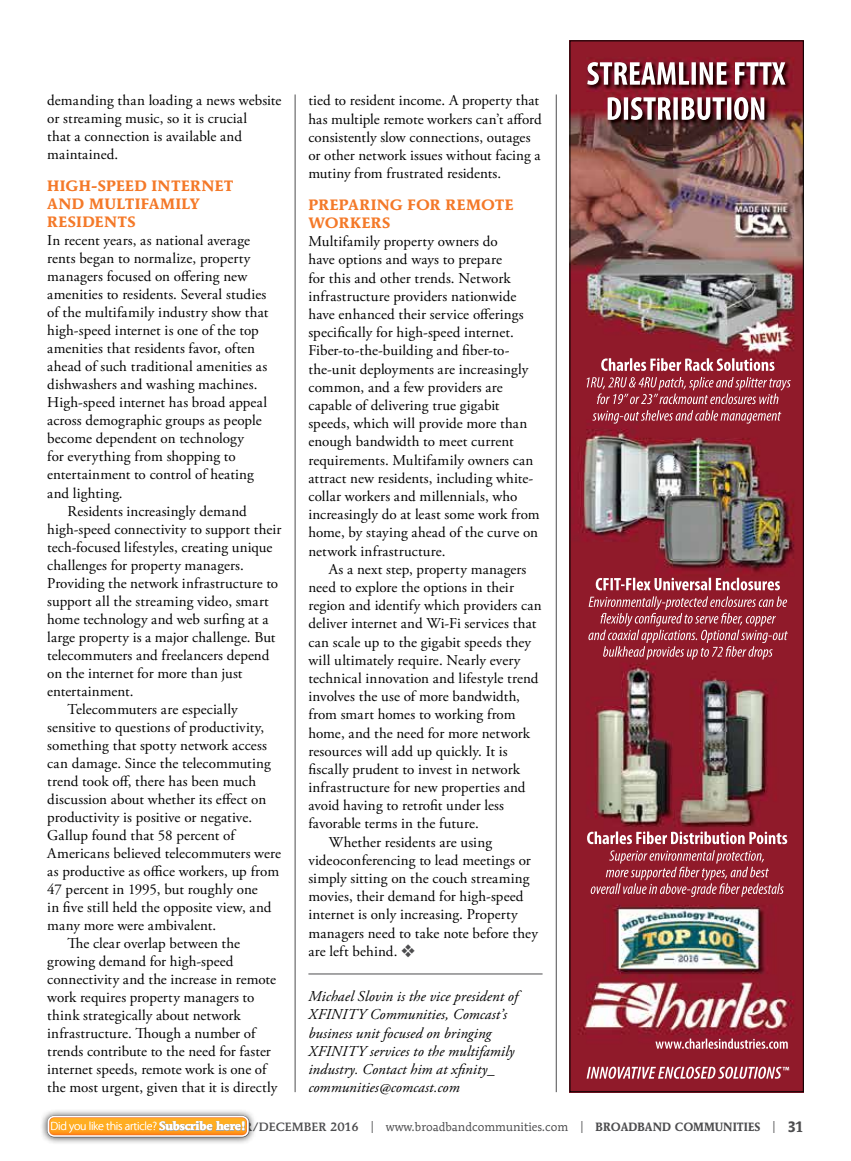
<style>
.page{position:relative;width:851px;height:1161px;background:#fff}
.page>*{position:absolute;margin:0;border:0;box-sizing:border-box;transform-origin:0 0}
.t1{font:15px/18.1px "Adobe Garamond Pro";letter-spacing:.005em;color:#000}
.t2{font:italic 15px/18.1px "Adobe Garamond Pro";letter-spacing:.005em;color:#000}
.t3{font:700 15px/18px "AT Mendoza Roman";letter-spacing:.02em;color:#f47929}
.t4{font:12px "AT Mendoza Roman";color:#4d4d4f}
.t5{font:300 12px "Myriad Pro";letter-spacing:-.02em;color:#fff}
.s1{color:#4d4d4f}
.s2{font-weight:500}
.s3{font-weight:700}
.s4{font-weight:700;font-size:15px}
.s5{font-family:"AT Mendoza Roman";font-weight:700}
</style>
<div class="page">
<hr style="left:556px;top:94px;width:1px;height:998px;background:#4d4d4f">
<hr style="left:295px;top:94px;width:1px;height:998px;background:#4d4d4f">
<hr style="left:308px;top:974px;width:234px;height:1px;background:#4d4d4f">
<img style="left:571px;top:42px;width:230px;height:1048px">
<div style="left:39px;top:1108px;width:218px;height:37px;background:#000;opacity:.75"></div>
<svg style="left:47px;top:1116px;width:202px;height:21px"></svg>
<svg style="left:49px;top:1117px;width:198px;height:18px"></svg>
<p class="t1" style="left:47px;top:92px;width:235px">demanding than loading a news website or streaming music, so it is crucial<br>that a connection is available and maintained.</p>
<p class="t3" style="left:47px;top:177px;width:188px">HIGH-SPEED INTERNET<br>AND MULTIFAMILY<br>RESIDENTS</p>
<p class="t1" style="left:47px;top:232px;width:223px">In recent years, as national average rents began to normalize, property managers focused on offering new amenities to residents. Several studies of the multifamily industry show that high-speed internet is one of the top amenities that residents favor, often ahead of such traditional amenities as dishwashers and washing machines.<br>High-speed internet has broad appeal across demographic groups as people become dependent on technology<br>for everything from shopping to entertainment to control of heating and lighting.</p>
<p class="t1" style="left:68px;top:502px;width:181px">Residents increasingly demand</p>
<p class="t1" style="left:47px;top:520px;width:235px">high-speed connectivity to support their</p>
<p class="t1" style="left:47px;top:538px;width:226px">tech-focused lifestyles, creating unique</p>
<p class="t1" style="left:47px;top:556px;width:198px">challenges for property managers.</p>
<p class="t1" style="left:47px;top:574px;width:232px">Providing the network infrastructure to</p>
<p class="t1" style="left:47px;top:592px;width:223px">support all the streaming video, smart</p>
<p class="t1" style="left:47px;top:610px;width:223px">home technology and web surfing at a</p>
<p class="t1" style="left:47px;top:628px;width:230px">large property is a major challenge. But</p>
<p class="t1" style="left:47px;top:646px;width:223px">telecommuters and freelancers depend</p>
<p class="t1" style="left:47px;top:665px;width:197px">on the internet for more than just</p>
<p class="t1" style="left:47px;top:683px;width:88px">entertainment.</p>
<p class="t1" style="left:68px;top:701px;width:172px">Telecommuters are especially</p>
<p class="t1" style="left:47px;top:719px;width:218px">sensitive to questions of productivity,</p>
<p class="t1" style="left:47px;top:737px;width:221px">something that spotty network access</p>
<p class="t1" style="left:47px;top:755px;width:225px">can damage. Since the telecommuting</p>
<p class="t1" style="left:47px;top:773px;width:210px">trend took off, there has been much</p>
<p class="t1" style="left:47px;top:791px;width:220px">discussion about whether its effect on</p>
<p class="t1" style="left:47px;top:809px;width:206px">productivity is positive or negative.</p>
<p class="t1" style="left:47px;top:827px;width:189px">Gallup found that 58 percent of</p>
<p class="t1" style="left:47px;top:845px;width:235px">Americans believed telecommuters were</p>
<p class="t1" style="left:47px;top:863px;width:233px">as productive as office workers, up from</p>
<p class="t1" style="left:47px;top:881px;width:212px">47 percent in 1995, but roughly one</p>
<p class="t1" style="left:47px;top:899px;width:226px">in five still held the opposite view, and</p>
<p class="t1" style="left:47px;top:917px;width:170px">many more were ambivalent.</p>
<p class="t1" style="left:68px;top:935px;width:174px">The clear overlap between the</p>
<p class="t1" style="left:47px;top:953px;width:188px">growing demand for high-speed</p>
<p class="t1" style="left:47px;top:971px;width:230px">connectivity and the increase in remote</p>
<p class="t1" style="left:47px;top:989px;width:209px">work requires property managers to</p>
<p class="t1" style="left:47px;top:1007px;width:195px">think strategically about network</p>
<p class="t1" style="left:47px;top:1025px;width:210px">infrastructure. Though a number of</p>
<p class="t1" style="left:47px;top:1043px;width:225px">trends contribute to the need for faster</p>
<p class="t1" style="left:47px;top:1061px;width:221px">internet speeds, remote work is one of</p>
<p class="t1" style="left:47px;top:1079px;width:231px">the most urgent, given that it is directly</p>
<p class="t1" style="left:308px;top:92px;width:235px">tied to resident income. A property that has multiple remote workers can’t afford consistently slow connections, outages or other network issues without facing a mutiny from frustrated residents.</p>
<p class="t3" style="left:308px;top:195px;width:207px">PREPARING FOR REMOTE<br>WORKERS</p>
<p class="t1" style="left:308px;top:233px;width:233px">Multifamily property owners do<br>have options and ways to prepare<br>for this and other trends. Network infrastructure providers nationwide have enhanced their service offerings specifically for high-speed internet.<br>Fiber-to-the-building and fiber-to&shy;the-unit deployments are increasingly common, and a few providers are capable of delivering true gigabit speeds, which will provide more than enough bandwidth to meet current requirements. Multifamily owners can attract new residents, including white&shy;collar workers and millennials, who increasingly do at least some work from home, by staying ahead of the curve on network infrastructure.</p>
<p class="t1" style="left:328px;top:560px;width:199px">As a next step, property managers</p>
<p class="t1" style="left:308px;top:579px;width:207px">need to explore the options in their</p>
<p class="t1" style="left:308px;top:597px;width:235px">region and identify which providers can</p>
<p class="t1" style="left:308px;top:615px;width:229px">deliver internet and Wi-Fi services that</p>
<p class="t1" style="left:308px;top:633px;width:224px">can scale up to the gigabit speeds they</p>
<p class="t1" style="left:308px;top:651px;width:213px">will ultimately require. Nearly every</p>
<p class="t1" style="left:308px;top:670px;width:231px">technical innovation and lifestyle trend</p>
<p class="t1" style="left:308px;top:688px;width:213px">involves the use of more bandwidth,</p>
<p class="t1" style="left:308px;top:706px;width:209px">from smart homes to working from</p>
<p class="t1" style="left:308px;top:724px;width:223px">home, and the need for more network</p>
<p class="t1" style="left:308px;top:742px;width:201px">resources will add up quickly. It is</p>
<p class="t1" style="left:308px;top:761px;width:213px">fiscally prudent to invest in network</p>
<p class="t1" style="left:308px;top:779px;width:219px">infrastructure for new properties and</p>
<p class="t1" style="left:308px;top:797px;width:197px">avoid having to retrofit under less</p>
<p class="t1" style="left:308px;top:815px;width:172px">favorable terms in the future.</p>
<p class="t1" style="left:328px;top:833px;width:165px">Whether residents are using</p>
<p class="t1" style="left:308px;top:852px;width:224px">videoconferencing to lead meetings or</p>
<p class="t1" style="left:308px;top:870px;width:223px">simply sitting on the couch streaming</p>
<p class="t1" style="left:308px;top:888px;width:216px">movies, their demand for high-speed</p>
<p class="t1" style="left:308px;top:906px;width:211px">internet is only increasing. Property</p>
<p class="t1" style="left:308px;top:924px;width:231px">managers need to take note before they</p>
<p class="t1" style="left:308px;top:943px;width:108px">are left behind. <span class="s1">❖</span></p>
<p class="t2" style="left:308px;top:988px;width:211px">Michael Slovin is the vice president of XFINITY Communities, Comcast’s business unit focused on bringing XFINITY services to the multifamily industry. Contact him at xfinity_ communities@comcast.com</p>
<p class="t4" style="left:182px;top:1120px;width:623px"><span class="s2">NOVEMBER/DECEMBER 2016</span> | www.broadbandcommunities.com | <span class="s3">BROADBAND COMMUNITIES</span> | <span class="s4">31</span></p>
<p class="t5" style="left:51px;top:1119px;width:197px">Did you like this article? <span class="s5">Subscribe here!</span></p>
</div>
